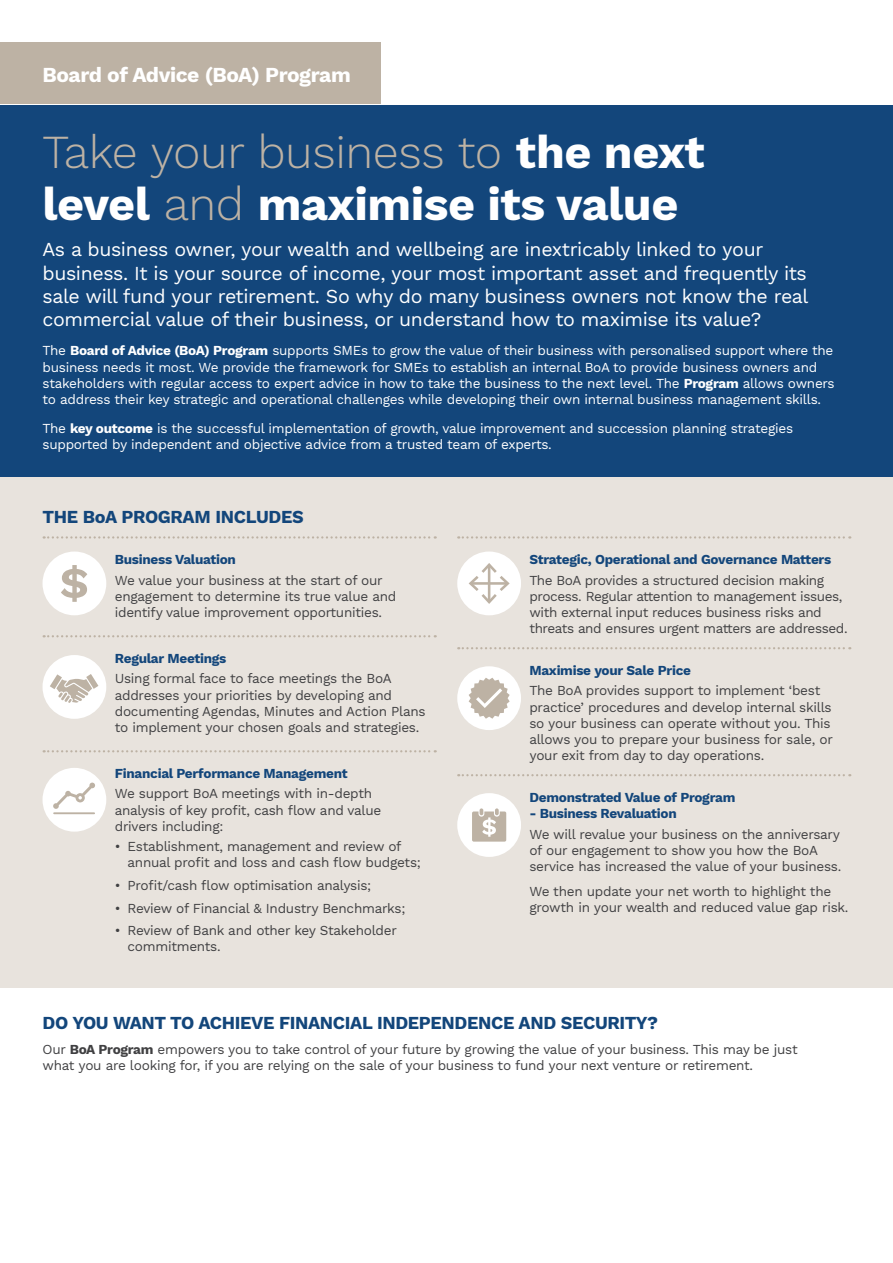
<style>
.page{position:relative;width:893px;height:1263px;background:#fff}
.page>*{position:absolute;margin:0;border:0;box-sizing:border-box;transform-origin:0 0}
.t1{font:700 46.5px/52.5px "Work Sans";letter-spacing:-.01em;color:#fff}
.t2{font:700 21px "Work Sans";letter-spacing:-.02em;color:#fff}
.t3{font:19.5px/23.4px "Work Sans";letter-spacing:-.02em;color:#fff}
.t4{font:700 18px "Work Sans";letter-spacing:-.02em;color:#13467b}
.t5{font:13.5px/16.2px "Work Sans";letter-spacing:-.02em;color:#404042}
.t6{font:13.5px/16.2px "Work Sans";letter-spacing:-.02em;color:#fff}
.t7{font:700 13.5px "Work Sans";letter-spacing:-.02em;color:#13467b}
.s1{font-weight:300;color:#bdb2a4}
.s2{font-weight:700}
</style>
<div class="page">
<div style="left:0;top:105px;width:893px;height:372px;background:#13467b"></div>
<div style="left:0;top:477px;width:893px;height:511px;background:#e8e3dd"></div>
<div style="left:0;top:43px;width:380px;height:61px;background:#bdb2a4"></div>
<svg style="left:44px;top:536px;width:392px;height:3px"></svg>
<svg style="left:44px;top:635px;width:392px;height:2px"></svg>
<svg style="left:44px;top:750px;width:392px;height:2px"></svg>
<svg style="left:458px;top:536px;width:392px;height:3px"></svg>
<svg style="left:458px;top:647px;width:392px;height:2px"></svg>
<svg style="left:458px;top:774px;width:392px;height:2px"></svg>
<div style="left:43px;top:551px;width:63px;height:64px;background:#fff;border-radius:50%"></div>
<div style="left:43px;top:655px;width:63px;height:64px;background:#fff;border-radius:50%"></div>
<div style="left:43px;top:768px;width:63px;height:64px;background:#fff;border-radius:50%"></div>
<div style="left:457px;top:551px;width:64px;height:64px;background:#fff;border-radius:50%"></div>
<div style="left:457px;top:666px;width:64px;height:64px;background:#fff;border-radius:50%"></div>
<div style="left:457px;top:793px;width:64px;height:64px;background:#fff;border-radius:50%"></div>
<svg style="left:61px;top:565px;width:26px;height:37px"></svg>
<svg style="left:53px;top:782px;width:42px;height:27px"></svg>
<hr style="left:54px;top:812px;width:40px;height:2px;background:#bdb2a4">
<svg style="left:50px;top:674px;width:48px;height:29px"></svg>
<svg style="left:468px;top:563px;width:42px;height:41px"></svg>
<svg style="left:469px;top:678px;width:41px;height:41px"></svg>
<svg style="left:472px;top:808px;width:34px;height:34px"></svg>
<h2 class="t2" style="left:43px;top:62px;width:310px">Board of Advice (BoA) Program</h2>
<h1 class="t1" style="left:43px;top:128px;width:664px"><span class="s1">Take your business to</span> the next level <span class="s1">and</span> maximise its value</h1>
<p class="t3" style="left:43px;top:239px;width:768px">As a business owner, your wealth and wellbeing are inextricably linked to your business. It is your source of income, your most important asset and frequently its sale will fund your retirement. So why do many business owners not know the real commercial value of their business, or understand how to maximise its value?</p>
<p class="t6" style="left:43px;top:343px;width:794px">The <span class="s2">Board of Advice (BoA) Program</span> supports SMEs to grow the value of their business with personalised support where the business needs it most. We provide the framework for SMEs to establish an internal BoA to provide business owners and stakeholders with regular access to expert advice in how to take the business to the next level. The <span class="s2">Program</span> allows owners to address their key strategic and operational challenges while developing their own internal business management skills.</p>
<p class="t6" style="left:43px;top:421px;width:752px">The <span class="s2">key outcome</span> is the successful implementation of growth, value improvement and succession planning strategies supported by independent and objective advice from a trusted team of experts.</p>
<h3 class="t4" style="left:43px;top:507px;width:263px">THE BoA PROGRAM INCLUDES</h3>
<p class="t7" style="left:115px;top:552px;width:123px">Business Valuation</p>
<p class="t5" style="left:115px;top:572px;width:283px">We value your business at the start of our engagement to determine its true value and identify value improvement opportunities.</p>
<p class="t7" style="left:115px;top:650px;width:113px">Regular Meetings</p>
<p class="t5" style="left:115px;top:671px;width:312px">Using formal face to face meetings the BoA addresses your priorities by developing and documenting Agendas, Minutes and Action Plans to implement your chosen goals and strategies.</p>
<p class="t7" style="left:115px;top:765px;width:235px">Financial Performance Management</p>
<p class="t5" style="left:115px;top:786px;width:268px">We support BoA meetings with in-depth analysis of key profit, cash flow and value drivers including:</p>
<p class="t5" style="left:128px;top:839px;width:295px;text-indent:-13px">• Establishment, management and review of annual profit and loss and cash flow budgets;</p>
<p class="t5" style="left:115px;top:878px;width:258px">• Profit/cash flow optimisation analysis;</p>
<p class="t5" style="left:115px;top:900px;width:292px">• Review of Financial &amp; Industry Benchmarks;</p>
<p class="t5" style="left:128px;top:923px;width:271px;text-indent:-13px">• Review of Bank and other key Stakeholder commitments.</p>
<p class="t7" style="left:529px;top:552px;width:303px">Strategic, Operational and Governance Matters</p>
<p class="t5" style="left:529px;top:572px;width:320px">The BoA provides a structured decision making process. Regular attention to management issues, with external input reduces business risks and threats and ensures urgent matters are addressed.</p>
<p class="t7" style="left:529px;top:662px;width:163px">Maximise your Sale Price</p>
<p class="t5" style="left:529px;top:683px;width:305px">The BoA provides support to implement ‘best practice’ procedures and develop internal skills so your business can operate without you. This allows you to prepare your business for sale, or your exit from day to day operations.</p>
<p class="t7" style="left:529px;top:789px;width:207px">Demonstrated Value of Program</p>
<p class="t7" style="left:529px;top:806px;width:149px">- Business Revaluation</p>
<p class="t5" style="left:529px;top:826px;width:313px">We will revalue your business on the anniversary of our engagement to show you how the BoA service has increased the value of your business.</p>
<p class="t5" style="left:529px;top:883px;width:321px">We then update your net worth to highlight the growth in your wealth and reduced value gap risk.</p>
<h3 class="t4" style="left:43px;top:1013px;width:617px">DO YOU WANT TO ACHIEVE FINANCIAL INDEPENDENCE AND SECURITY?</h3>
<p class="t5" style="left:43px;top:1042px;width:757px">Our <span class="s2">BoA Program</span> empowers you to take control of your future by growing the value of your business. This may be just what you are looking for, if you are relying on the sale of your business to fund your next venture or retirement.</p>
</div>
